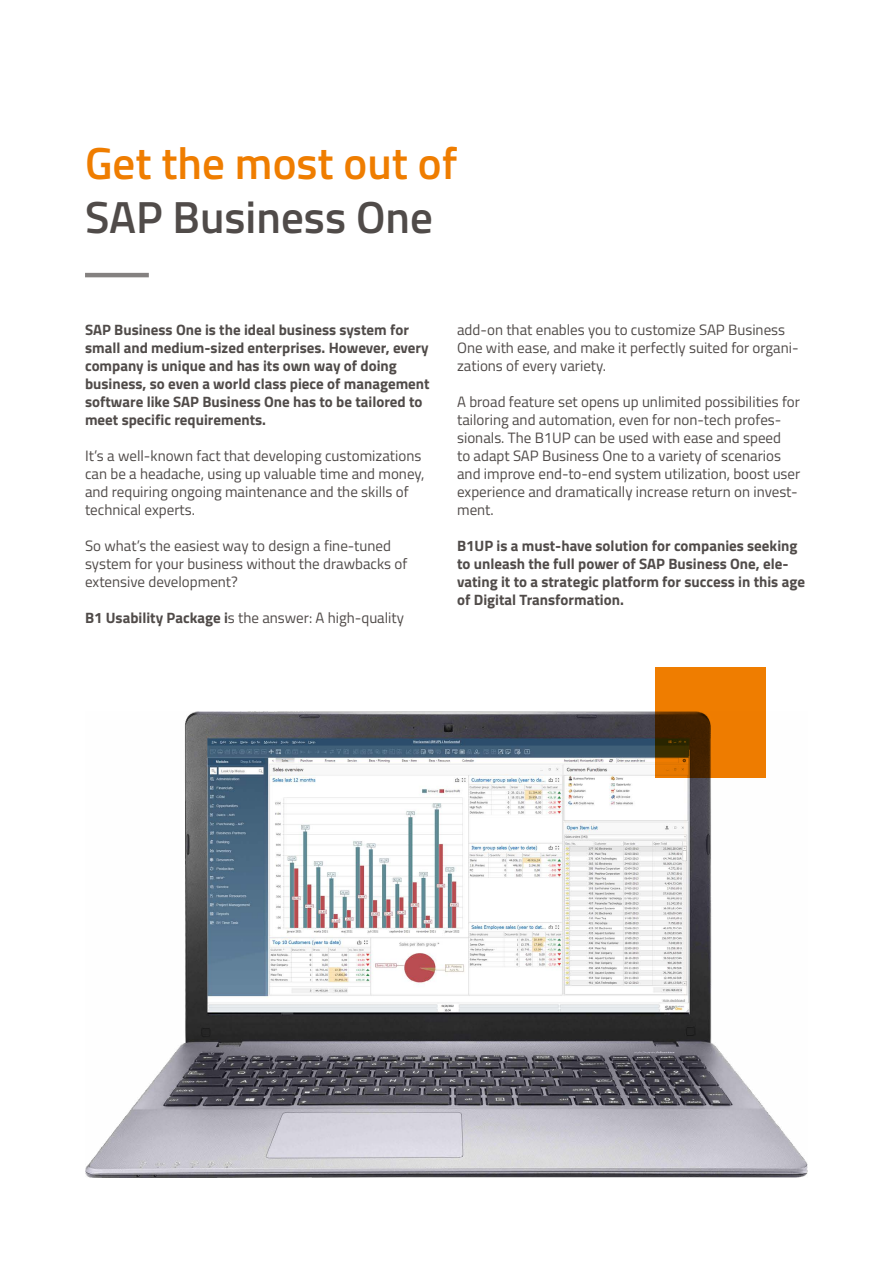
<style>
.page{position:relative;width:893px;height:1263px;background:#fff}
.page>*{position:absolute;margin:0;border:0;box-sizing:border-box;transform-origin:0 0}
.t1{font:600 45px "Titillium Web";color:#ef7d00}
.t2{font:600 45px "Titillium Web";color:#504b49}
.t3{font:15px/18px "Titillium Web";color:#504b49}
.t4{font:700 15px/18px "Titillium Web";color:#504b49}
.s1{font-weight:700}
</style>
<div class="page">
<hr style="left:85px;top:273px;width:64px;height:4px;background:#848180">
<img style="left:85px;top:711px;width:723px;height:467px">
<svg style="left:655px;top:668px;width:110px;height:110px;background:#c36600"></svg>
<h1 class="t1" style="left:85px;top:129px;width:374px">Get the most out of</h1>
<h1 class="t2" style="left:85px;top:183px;width:349px">SAP Business One</h1>
<p class="t4" style="left:85px;top:320px;width:346px">SAP Business One is the ideal business system for small and medium-sized enterprises. However, every company is unique and has its own way of doing business, so even a world class piece of management software like SAP Business One has to be tailored to meet specific requirements.</p>
<p class="t3" style="left:85px;top:446px;width:341px">It’s a well-known fact that developing customizations can be a headache, using up valuable time and money, and requiring ongoing maintenance and the skills of technical experts.</p>
<p class="t3" style="left:85px;top:536px;width:324px">So what’s the easiest way to design a fine-tuned system for your business without the drawbacks of extensive development?</p>
<p class="t3" style="left:85px;top:608px;width:321px"><span class="s1">B1 Usability Package i</span>s the answer: A high-quality</p>
<p class="t3" style="left:457px;top:320px;width:343px">add-on that enables you to customize SAP Business<br>One with ease, and make it perfectly suited for organi&shy;zations of every variety.</p>
<p class="t3" style="left:457px;top:392px;width:345px">A broad feature set opens up unlimited possibilities for tailoring and automation, even for non-tech profes&shy;sionals. The B1UP can be used with ease and speed<br>to adapt SAP Business One to a variety of scenarios and improve end-to-end system utilization, boost user experience and dramatically increase return on invest&shy;ment.</p>
<p class="t4" style="left:457px;top:536px;width:349px">B1UP is a must-have solution for companies seeking to unleash the full power of SAP Business One, ele&shy;vating it to a strategic platform for success in this age of Digital Transformation.</p>
</div>
